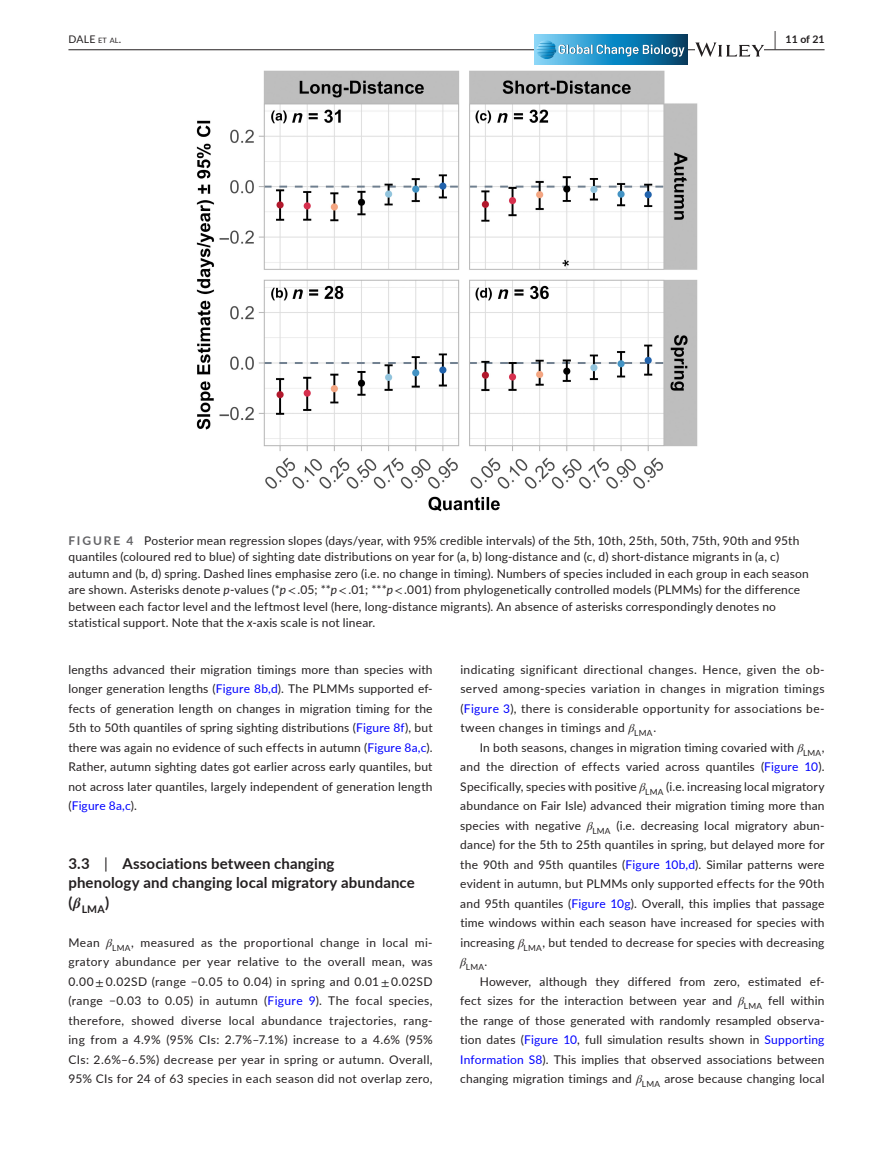
<style>
.page{position:relative;width:893px;height:1174px;background:#fff}
.page>*{position:absolute;margin:0;border:0;box-sizing:border-box;transform-origin:0 0}
.t1{font:700 15px/19.5px "Lato";letter-spacing:.01em;color:#231f20}
.t2{font:12px/19.5px "Lato";letter-spacing:.015em;color:#231f20;text-align:justify}
.t3{font:700 10.5px "Lato";color:#231f20}
.t4{font:10.5px "Lato";color:#231f20}
.t5{font:8.4px "Lato";color:#231f20}
.s1{font-size:7.35px}
.s2{font-size:19.5px}
.s3{font-weight:700;color:#636366}
.s4{font-style:italic}
.s5{font-family:"STIX"}
.s6{color:#00f}
.s7{font-weight:400}
.s8{font-family:"STIX";font-style:italic}
</style>
<div class="page">
<hr style="left:68px;top:49px;width:756px;height:1px;background:#231f20">
<svg style="left:535px;top:64px;width:153px;height:1px"></svg>
<svg style="left:535px;top:35px;width:153px;height:29px;background:#298aba"></svg>
<svg style="left:536px;top:40px;width:149px;height:19px;background:#4799c2"></svg>
<svg style="left:695px;top:42px;width:69px;height:15px"></svg>
<img style="left:196px;top:70px;width:502px;height:442px">
<p class="t4" style="left:68px;top:31px;width:54px">DALE <span class="s1">et al</span>.</p>
<p class="t3" style="left:774px;top:31px;width:52px"><span class="s2">|</span> 11 of 21</p>
<p class="t2" style="left:68px;top:531px;width:742px;line-height:16.5px;text-align:left"><span class="s3">FIGURE 4</span> Posterior mean regression slopes (days/year, with 95% credible intervals) of the 5th, 10th, 25th, 50th, 75th, 90th and 95th quantiles (coloured red to blue) of sighting date distributions on year for (a, b) long-distance and (c, d) short-distance migrants in (a, c) autumn and (b, d) spring. Dashed lines emphasise zero (i.e. no change in timing). Numbers of species included in each group in each season are shown. Asterisks denote <span class="s4">p</span>-values (*<span class="s4">p</span><span class="s5">&lt;</span> .05; **<span class="s4">p</span><span class="s5">&lt;</span> .01; ***<span class="s4">p</span><span class="s5">&lt;</span> .001) from phylogenetically controlled models (PLMMs) for the difference between each factor level and the leftmost level (here, long-distance migrants). An absence of asterisks correspondingly denotes no statistical support. Note that the <span class="s4">x</span>-axis scale is not linear.</p>
<p class="t2" style="left:68px;top:659px;width:366px">lengths advanced their migration timings more than species with longer generation lengths (<span class="s6">Figure 8b,d</span>). The PLMMs supported ef&shy;fects of generation length on changes in migration timing for the 5th to 50th quantiles of spring sighting distributions (<span class="s6">Figure 8f</span>), but there was again no evidence of such effects in autumn (<span class="s6">Figure 8a,c</span>).<br>Rather, autumn sighting dates got earlier across early quantiles, but not across later quantiles, largely independent of generation length (<span class="s6">Figure 8a,c</span>).</p>
<p class="t1" style="left:68px;top:853px;width:348px">3.3 <span class="s7">|</span> Associations between changing<br>phenology and changing local migratory abundance</p>
<p class="t3" style="left:68px;top:901px;width:42px"><sup>(</sup><sup>β</sup>LMA<sup>)</sup></p>
<p class="t2" style="left:68px;top:932px;width:366px">Mean <span class="s8">β</span><sub>LMA</sub>, measured as the proportional change in local mi&shy;gratory abundance per year relative to the overall mean, was 0.00 <span class="s5">±</span> 0.02SD (range −0.05 to 0.04) in spring and 0.01 <span class="s5">±</span> 0.02SD (range −0.03 to 0.05) in autumn (<span class="s6">Figure 9</span>). The focal species, therefore, showed diverse local abundance trajectories, rang&shy;ing from a 4.9% (95% CIs: 2.7%–7.1%) increase to a 4.6% (95% CIs: 2.6%–6.5%) decrease per year in spring or autumn. Overall, 95% CIs for 24 of 63 species in each season did not overlap zero,</p>
<p class="t2" style="left:460px;top:659px;width:366px">indicating significant directional changes. Hence, given the ob&shy;served among-species variation in changes in migration timings (<span class="s6">Figure 3</span>), there is considerable opportunity for associations be&shy;tween changes in timings and <span class="s8">β</span><sub>LMA</sub>.</p>
<p class="t2" style="left:460px;top:737px;width:366px;text-indent:20px">In both seasons, changes in migration timing covaried with <span class="s8">β</span><sub>LMA</sub>, and the direction of effects varied across quantiles (<span class="s6">Figure 10</span>).<br>Specifically, species with positive <span class="s8">β</span><sub>LMA</sub> (i.e. increasing local migratory abundance on Fair Isle) advanced their migration timing more than species with negative <span class="s8">β</span><sub>LMA</sub> (i.e. decreasing local migratory abun&shy;dance) for the 5th to 25th quantiles in spring, but delayed more for the 90th and 95th quantiles (<span class="s6">Figure 10b,d</span>). Similar patterns were evident in autumn, but PLMMs only supported effects for the 90th and 95th quantiles (<span class="s6">Figure 10g</span>). Overall, this implies that passage time windows within each season have increased for species with increasing <span class="s8">β</span><sub>LMA</sub>, but tended to decrease for species with decreasing</p>
<p class="t5" style="left:460px;top:961px;width:29px"><sup>β</sup>LMA<sup>.</sup></p>
<p class="t2" style="left:460px;top:971px;width:366px;text-indent:20px">However, although they differed from zero, estimated ef&shy;fect sizes for the interaction between year and <span class="s8">β</span><sub>LMA</sub> fell within the range of those generated with randomly resampled observa&shy;tion dates (<span class="s6">Figure 10</span>, full simulation results shown in <span class="s6">Supporting Information S8</span>). This implies that observed associations between changing migration timings and <span class="s8">β</span><sub>LMA</sub> arose because changing local</p>
</div>
